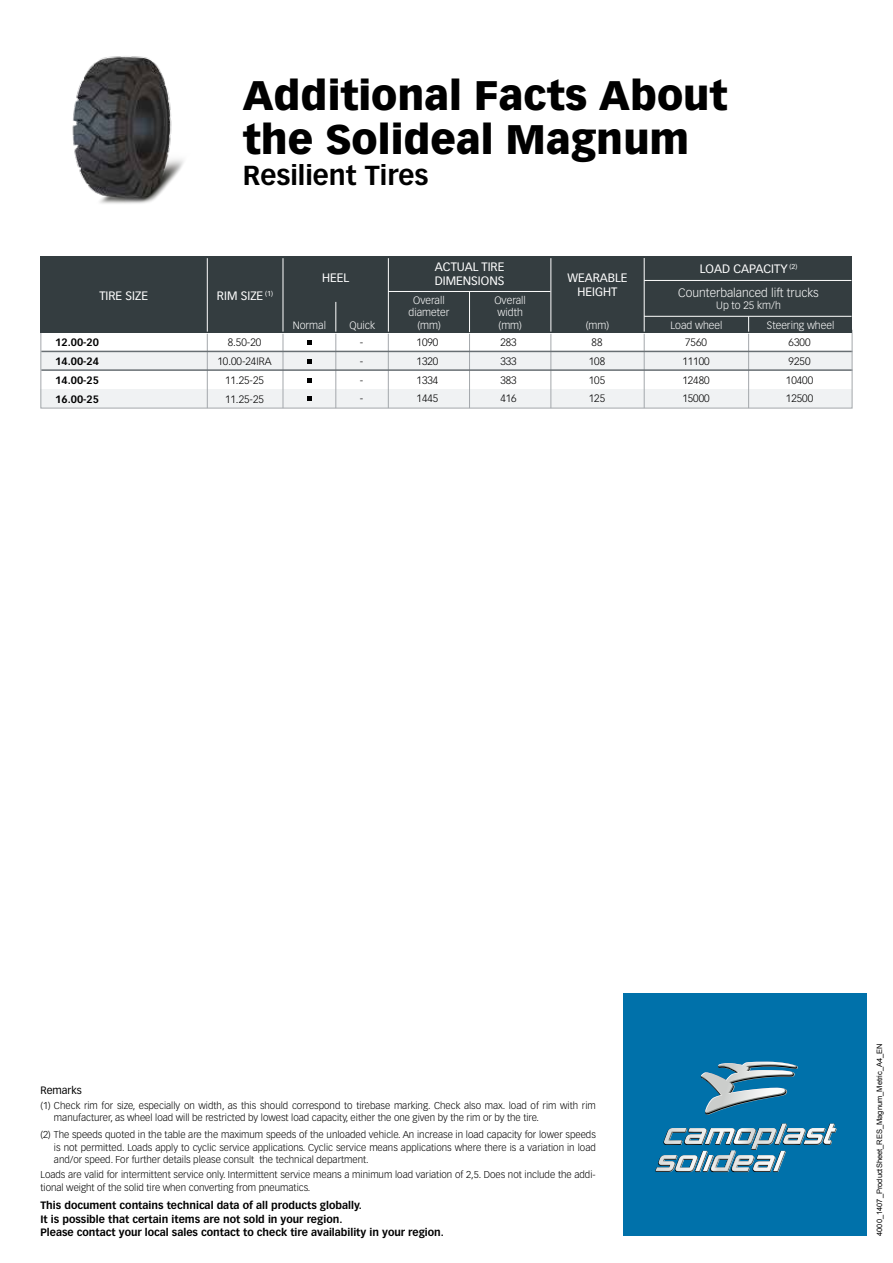
<style>
.page{position:relative;width:893px;height:1263px;background:#fff}
.page>*{position:absolute;margin:0;border:0;box-sizing:border-box;transform-origin:0 0}
.t1{font:900 40.5px/43.5px "Vectora LT Std";color:#000}
.t2{font:700 27px "Vectora LT Std";color:#000}
.t3{font:12px/14.4px "Vectora LT Std";color:#fff}
.t4{font:300 12px "Vectora LT Std";color:#fff}
.t5{font:700 10.5px/13.5px "Vectora LT Std";color:#000}
.t6{font:300 10.5px "Vectora LT Std";color:#000}
.t7{font:300 10.5px/12px "Vectora LT Std";color:#fff;text-align:center}
.t8{font:10.5px "Vectora LT Std";color:#000}
.t9{font:300 9.75px/12.8px "Vectora LT Std";color:#000}
.t10{font:300 9.75px "Vectora LT Std";letter-spacing:-.025em;color:#fff;scale:.9 1}
.t11{font:7.5px "Arial";color:#000}
</style>
<div class="page">
<div style="left:623px;top:993px;width:243px;height:243px;background:#0071aa"></div>
<svg style="left:701px;top:1062px;width:97px;height:53px"></svg>
<svg style="left:655px;top:1124px;width:182px;height:48px"></svg>
<div style="left:40px;top:389px;width:812px;height:19px;background:#f0f2f3"></div>
<img style="left:72px;top:56px;width:112px;height:148px">
<div style="left:40px;top:351px;width:812px;height:19px;background:#f0f2f3"></div>
<hr style="left:550px;top:334px;width:1px;height:74px;background:#a3a7ab">
<hr style="left:283px;top:334px;width:1px;height:74px;background:#a3a7ab">
<hr style="left:388px;top:334px;width:1px;height:74px;background:#a3a7ab">
<hr style="left:207px;top:334px;width:1px;height:74px;background:#a3a7ab">
<hr style="left:748px;top:334px;width:1px;height:74px;background:#a3a7ab">
<hr style="left:469px;top:334px;width:1px;height:74px;background:#a3a7ab">
<hr style="left:644px;top:334px;width:1px;height:74px;background:#a3a7ab">
<hr style="left:335px;top:334px;width:1px;height:74px;background:#a3a7ab">
<hr style="left:41px;top:351px;width:811px;height:1px;background:#686f73">
<hr style="left:41px;top:369px;width:811px;height:2px;background:#686f73">
<div style="left:40px;top:330px;width:812px;height:78px;border:1px solid #a3a7ab"></div>
<svg style="left:307px;top:340px;width:4px;height:5px"></svg>
<svg style="left:307px;top:359px;width:4px;height:5px"></svg>
<svg style="left:307px;top:378px;width:4px;height:5px"></svg>
<svg style="left:307px;top:396px;width:4px;height:5px"></svg>
<div style="left:40px;top:256px;width:812px;height:77px;background:#343d40"></div>
<hr style="left:550px;top:258px;width:1px;height:74px;background:#fff">
<hr style="left:283px;top:258px;width:1px;height:74px;background:#fff">
<svg style="left:748px;top:317px;width:1px;height:15px"></svg>
<hr style="left:388px;top:258px;width:1px;height:74px;background:#fff">
<hr style="left:207px;top:258px;width:1px;height:74px;background:#fff">
<hr style="left:644px;top:316px;width:207px;height:1px;background:#fff">
<hr style="left:644px;top:280px;width:207px;height:1px;background:#fff">
<hr style="left:469px;top:292px;width:1px;height:40px;background:#fff">
<hr style="left:388px;top:291px;width:162px;height:1px;background:#fff">
<hr style="left:644px;top:258px;width:1px;height:74px;background:#fff">
<hr style="left:335px;top:302px;width:1px;height:30px;background:#fff">
<p class="t3" style="left:99px;top:288px;width:50px">TIRE SIZE</p>
<h1 class="t1" style="left:243px;top:74px;width:486px">Additional Facts About the Solideal Magnum</h1>
<h2 class="t2" style="left:243px;top:159px;width:187px">Resilient Tires</h2>
<p class="t3" style="left:435px;top:259px;width:71px">ACTUAL TIRE<br>DIMENSIONS</p>
<p class="t3" style="left:700px;top:262px;width:99px">LOAD CAPACITY <sup>(2)</sup></p>
<p class="t3" style="left:322px;top:271px;width:29px">HEEL</p>
<p class="t3" style="left:567px;top:271px;width:62px;text-align:center">WEARABLE<br>HEIGHT</p>
<p class="t3" style="left:217px;top:288px;width:57px">RIM SIZE <sup>(1)</sup></p>
<p class="t4" style="left:678px;top:285px;width:142px">Counterbalanced lift trucks</p>
<p class="t7" style="left:716px;top:299px;width:66px">Up to 25 km/h</p>
<p class="t7" style="left:494px;top:294px;width:33px;text-align:left">Overall width</p>
<p class="t7" style="left:409px;top:294px;width:42px">Overall diameter</p>
<p class="t7" style="left:293px;top:319px;width:35px">Normal</p>
<p class="t7" style="left:349px;top:319px;width:27px">Quick</p>
<p class="t7" style="left:417px;top:319px;width:25px">(mm)</p>
<p class="t7" style="left:499px;top:319px;width:25px">(mm)</p>
<p class="t7" style="left:586px;top:319px;width:25px">(mm)</p>
<p class="t10" style="left:663px;top:318px;width:61px">Steering wheel</p>
<p class="t7" style="left:670px;top:319px;width:54px">Load wheel</p>
<p class="t7" style="left:767px;top:319px;width:69px">Steering wheel</p>
<p class="t5" style="left:55px;top:336px;width:45px">12.00-20</p>
<p class="t6" style="left:228px;top:336px;width:35px">8.50-20</p>
<p class="t6" style="left:360px;top:336px;width:5px">-</p>
<p class="t6" style="left:417px;top:336px;width:23px">1090</p>
<p class="t6" style="left:500px;top:336px;width:18px">283</p>
<p class="t6" style="left:592px;top:336px;width:12px">88</p>
<p class="t6" style="left:685px;top:336px;width:23px">7560</p>
<p class="t6" style="left:789px;top:336px;width:23px">6300</p>
<p class="t5" style="left:55px;top:354px;width:45px">14.00-24</p>
<p class="t6" style="left:217px;top:355px;width:56px">10.00-24IRA</p>
<p class="t6" style="left:360px;top:355px;width:5px">-</p>
<p class="t6" style="left:417px;top:355px;width:23px">1320</p>
<p class="t6" style="left:500px;top:355px;width:18px">333</p>
<p class="t6" style="left:589px;top:355px;width:18px">108</p>
<p class="t6" style="left:682px;top:355px;width:29px">11100</p>
<p class="t6" style="left:789px;top:355px;width:23px">9250</p>
<p class="t5" style="left:55px;top:373px;width:45px">14.00-25</p>
<p class="t6" style="left:225px;top:374px;width:40px">11.25-25</p>
<p class="t6" style="left:360px;top:374px;width:5px">-</p>
<p class="t6" style="left:417px;top:374px;width:23px">1334</p>
<p class="t6" style="left:500px;top:374px;width:18px">383</p>
<p class="t6" style="left:589px;top:374px;width:18px">105</p>
<p class="t6" style="left:682px;top:374px;width:29px">12480</p>
<p class="t6" style="left:786px;top:374px;width:29px">10400</p>
<p class="t5" style="left:55px;top:392px;width:45px">16.00-25</p>
<p class="t6" style="left:225px;top:393px;width:40px">11.25-25</p>
<p class="t6" style="left:360px;top:393px;width:5px">-</p>
<p class="t6" style="left:417px;top:393px;width:23px">1445</p>
<p class="t6" style="left:500px;top:393px;width:18px">416</p>
<p class="t6" style="left:589px;top:393px;width:18px">125</p>
<p class="t6" style="left:682px;top:393px;width:29px">15000</p>
<p class="t6" style="left:786px;top:393px;width:29px">12500</p>
<p class="t8" style="left:40px;top:1084px;width:43px">Remarks</p>
<p class="t9" style="left:54px;top:1099px;width:543px;text-indent:-14px">(1) Check rim for size, especially on width, as this should correspond to tirebase marking. Check also max. load of rim with rim manufacturer, as wheel load will be restricted by lowest load capacity, either the one given by the rim or by the tire.</p>
<p class="t9" style="left:54px;top:1128px;width:543px;text-align:justify;text-indent:-14px">(2) The speeds quoted in the table are the maximum speeds of the unloaded vehicle. An increase in load capacity for lower speeds is not permitted. Loads apply to cyclic service applications. Cyclic service means applications where there is a variation in load and/or speed. For further details please consult the technical department.</p>
<p class="t9" style="left:40px;top:1168px;width:557px">Loads are valid for intermittent service only. Intermittent service means a minimum load variation of 2,5. Does not include the addi&shy;tional weight of the solid tire when converting from pneumatics.</p>
<p class="t5" style="left:40px;top:1198px;width:405px">This document contains technical data of all products globally.<br>It is possible that certain items are not sold in your region.<br>Please contact your local sales contact to check tire availability in your region.</p>
<p class="t11" style="left:875px;top:1236px;width:194px;rotate:-90deg">4000_1407_ProductSheet_RES_Magnum_Metric_A4_EN</p>
</div>
